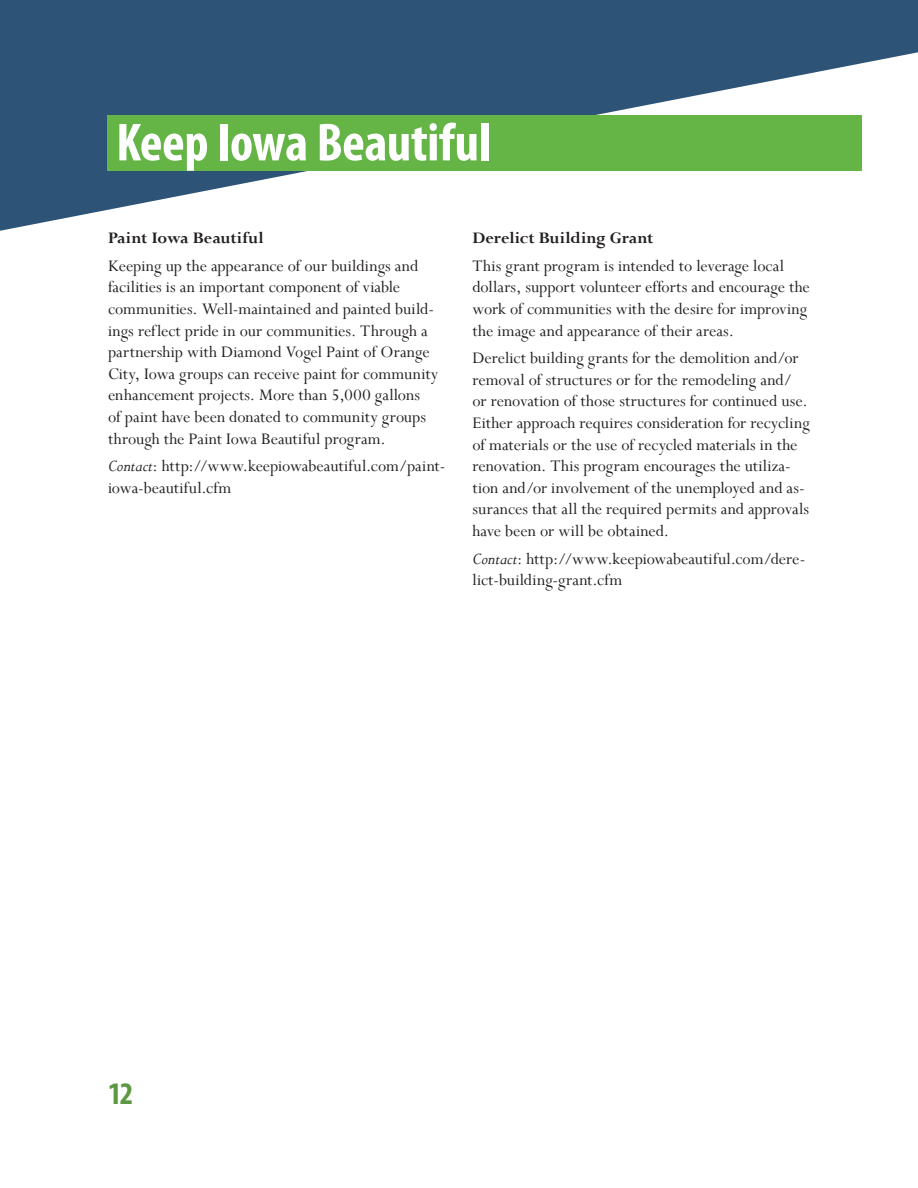
<style>
.page{position:relative;width:918px;height:1188px;background:#fff}
.page>*{position:absolute;margin:0;border:0;box-sizing:border-box;transform-origin:0 0}
.t1{font:700 condensed 54px "Myriad Pro";letter-spacing:-.005em;color:#fff}
.t2{font:700 condensed 31.5px "Myriad Pro";color:#5b9841}
.t3{font:18px/21.6px "Perpetua";color:#231f20}
.t4{font:700 18px "Perpetua";letter-spacing:.005em;color:#231f20}
.s1{font-style:italic}
</style>
<div class="page">
<svg style="left:0;top:0;width:918px;height:231px;fill:#2d5476"></svg>
<div style="left:107px;top:115px;width:755px;height:56px;background:#64b545"></div>
<p class="t1" style="left:116px;top:109px;width:376px">Keep Iowa Beautiful</p>
<p class="t4" style="left:108px;top:227px;width:157px">Paint Iowa Beautiful</p>
<p class="t3" style="left:108px;top:254px;width:332px">Keeping up the appearance of our buildings and facilities is an important component of viable communities. Well-maintained and painted build&shy;ings reflect pride in our communities. Through a partnership with Diamond Vogel Paint of Orange City, Iowa groups can receive paint for community enhancement projects. More than 5,000 gallons<br>of paint have been donated to community groups through the Paint Iowa Beautiful program.</p>
<p class="t3" style="left:108px;top:455px;width:339px"><span class="s1">Contact</span>: http://www.keepiowabeautiful.com/paint&shy;iowa-beautiful.cfm</p>
<p class="t4" style="left:472px;top:227px;width:182px">Derelict Building Grant</p>
<p class="t3" style="left:472px;top:254px;width:339px">This grant program is intended to leverage local dollars, support volunteer efforts and encourage the work of communities with the desire for improving the image and appearance of their areas.</p>
<p class="t3" style="left:472px;top:347px;width:339px">Derelict building grants for the demolition and/or removal of structures or for the remodeling and/ or renovation of those structures for continued use.<br>Either approach requires consideration for recycling of materials or the use of recycled materials in the renovation. This program encourages the utiliza&shy;tion and/or involvement of the unemployed and as&shy;surances that all the required permits and approvals have been or will be obtained.</p>
<p class="t3" style="left:472px;top:547px;width:334px"><span class="s1">Contact</span>: http://www.keepiowabeautiful.com/dere&shy;lict-building-grant.cfm</p>
<h2 class="t2" style="left:108px;top:1073px;width:27px">12</h2>
</div>
